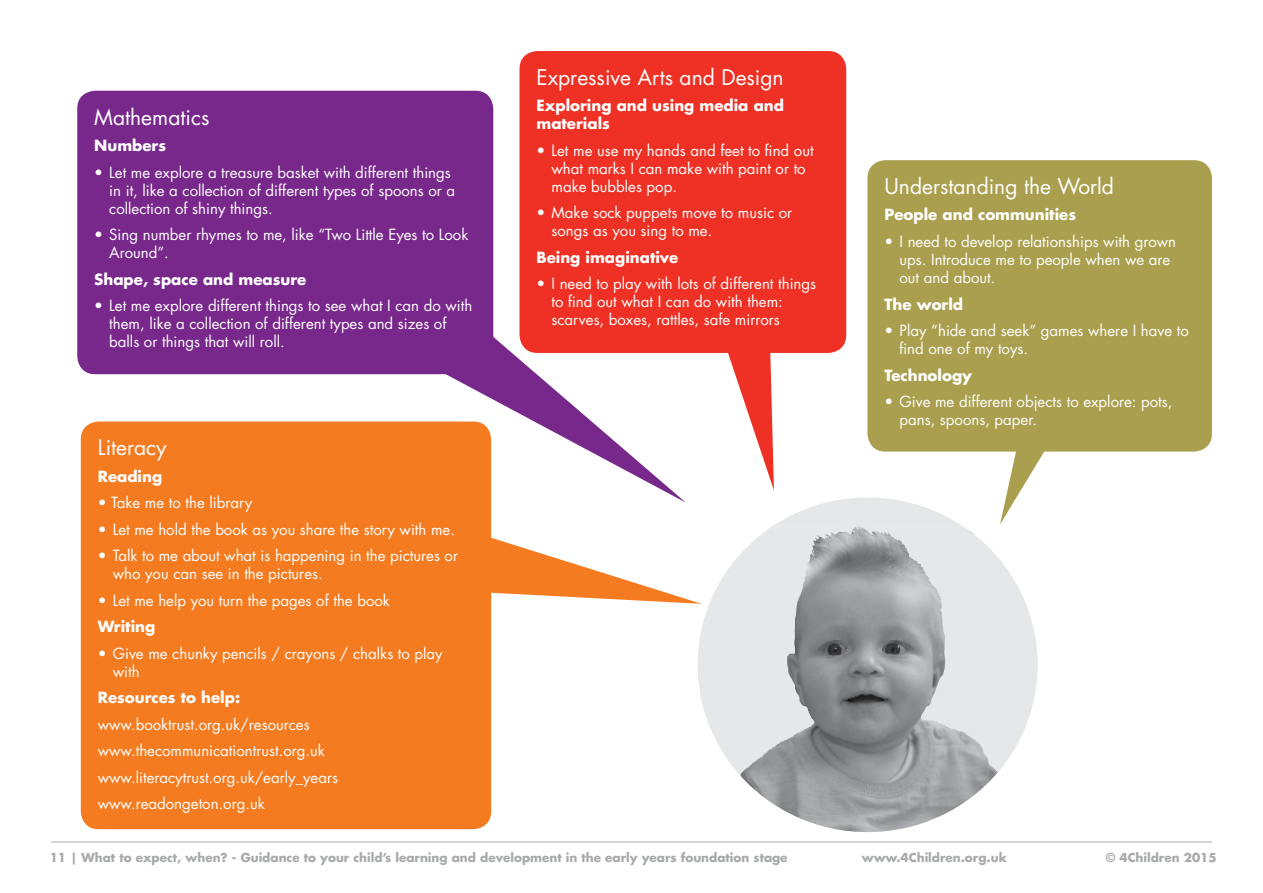
<style>
.page{position:relative;width:1263px;height:893px;background:#fff}
.page>*{position:absolute;margin:0;border:0;box-sizing:border-box;transform-origin:0 0}
.t1{font:21px "Futura LT";color:#fff}
.t2{font:15px/18px "Futura LT";color:#fff}
.t3{font:700 15px/18px "Futura LT";color:#fff}
.t4{font:700 12px "Futura LT";color:#a7a9ac}
</style>
<div class="page">
<hr style="left:51px;top:842px;width:1161px;height:1px;background:#a7a9ac">
<svg style="left:728px;top:353px;width:46px;height:137px"></svg>
<svg style="left:1000px;top:452px;width:44px;height:72px"></svg>
<div style="left:867px;top:160px;width:345px;height:292px;background:#aa9f4e;border-radius:18px"></div>
<div style="left:519px;top:51px;width:327px;height:302px;background:#ee3124;border-radius:18px"></div>
<svg style="left:491px;top:526px;width:211px;height:78px"></svg>
<div style="left:81px;top:421px;width:410px;height:408px;background:#f47b20;border-radius:18px"></div>
<svg style="left:402px;top:276px;width:284px;height:227px"></svg>
<div style="left:77px;top:91px;width:416px;height:283px;background:#78288b;border-radius:18px"></div>
<svg style="left:698px;top:497px;width:339px;height:335px;background:#bcbdbf"></svg>
<img style="left:807px;top:523px;width:58px;height:41px">
<h1 class="t1" style="left:94px;top:103px;width:117px">Mathematics</h1>
<p class="t3" style="left:94px;top:136px;width:73px">Numbers</p>
<p class="t2" style="left:109px;top:163px;width:347px;text-indent:-15px">• Let me explore a treasure basket with different things in it, like a collection of different types of spoons or a collection of shiny things.</p>
<p class="t2" style="left:109px;top:226px;width:361px;text-indent:-15px">• Sing number rhymes to me, like “Two Little Eyes to Look<br>Around”.</p>
<p class="t3" style="left:94px;top:270px;width:214px">Shape, space and measure</p>
<p class="t2" style="left:109px;top:297px;width:365px;text-indent:-15px">• Let me explore different things to see what I can do with them, like a collection of different types and sizes of balls or things that will roll.</p>
<h1 class="t1" style="left:98px;top:434px;width:70px">Literacy</h1>
<p class="t3" style="left:98px;top:467px;width:66px">Reading</p>
<p class="t2" style="left:98px;top:494px;width:156px">• Take me to the library</p>
<p class="t2" style="left:98px;top:520px;width:359px">• Let me hold the book as you share the story with me.</p>
<p class="t2" style="left:113px;top:547px;width:347px;text-indent:-15px">• Talk to me about what is happening in the pictures or who you can see in the pictures.</p>
<p class="t2" style="left:98px;top:591px;width:294px">• Let me help you turn the pages of the book</p>
<p class="t3" style="left:98px;top:617px;width:59px">Writing</p>
<p class="t2" style="left:113px;top:644px;width:331px;text-indent:-15px">• Give me chunky pencils / crayons / chalks to play with</p>
<p class="t3" style="left:98px;top:689px;width:144px">Resources to help:</p>
<p class="t2" style="left:98px;top:711px;width:242px;line-height:26.5px">www.booktrust.org.uk/resources www.thecommunicationtrust.org.uk www.literacytrust.org.uk/early_years www.readongeton.org.uk</p>
<h1 class="t1" style="left:536px;top:64px;width:249px">Expressive Arts and Design</h1>
<p class="t3" style="left:536px;top:97px;width:249px">Exploring and using media and materials</p>
<p class="t2" style="left:551px;top:141px;width:264px;text-indent:-15px">• Let me use my hands and feet to find out what marks I can make with paint or to make bubbles pop.</p>
<p class="t2" style="left:551px;top:204px;width:242px;text-indent:-15px">• Make sock puppets move to music or songs as you sing to me.</p>
<p class="t3" style="left:536px;top:248px;width:143px">Being imaginative</p>
<p class="t2" style="left:551px;top:275px;width:266px;text-indent:-15px">• I need to play with lots of different things to find out what I can do with them: scarves, boxes, rattles, safe mirrors</p>
<h1 class="t1" style="left:884px;top:173px;width:231px">Understanding the World</h1>
<p class="t3" style="left:884px;top:206px;width:193px">People and communities</p>
<p class="t2" style="left:899px;top:233px;width:278px;text-indent:-15px">• I need to develop relationships with grown ups. Introduce me to people when we are out and about.</p>
<p class="t3" style="left:884px;top:295px;width:80px">The world</p>
<p class="t2" style="left:899px;top:322px;width:291px;text-indent:-15px">• Play “hide and seek” games where I have to find one of my toys.</p>
<p class="t3" style="left:884px;top:366px;width:89px">Technology</p>
<p class="t2" style="left:899px;top:393px;width:274px;text-indent:-15px">• Give me different objects to explore: pots, pans, spoons, paper.</p>
<p class="t4" style="left:50px;top:850px;width:739px">11 | What to expect, when? - Guidance to your child’s learning and development in the early years foundation stage</p>
<p class="t4" style="left:862px;top:850px;width:147px">www.4Children.org.uk</p>
<p class="t4" style="left:1106px;top:850px;width:113px">© 4Children 2015</p>
</div>
